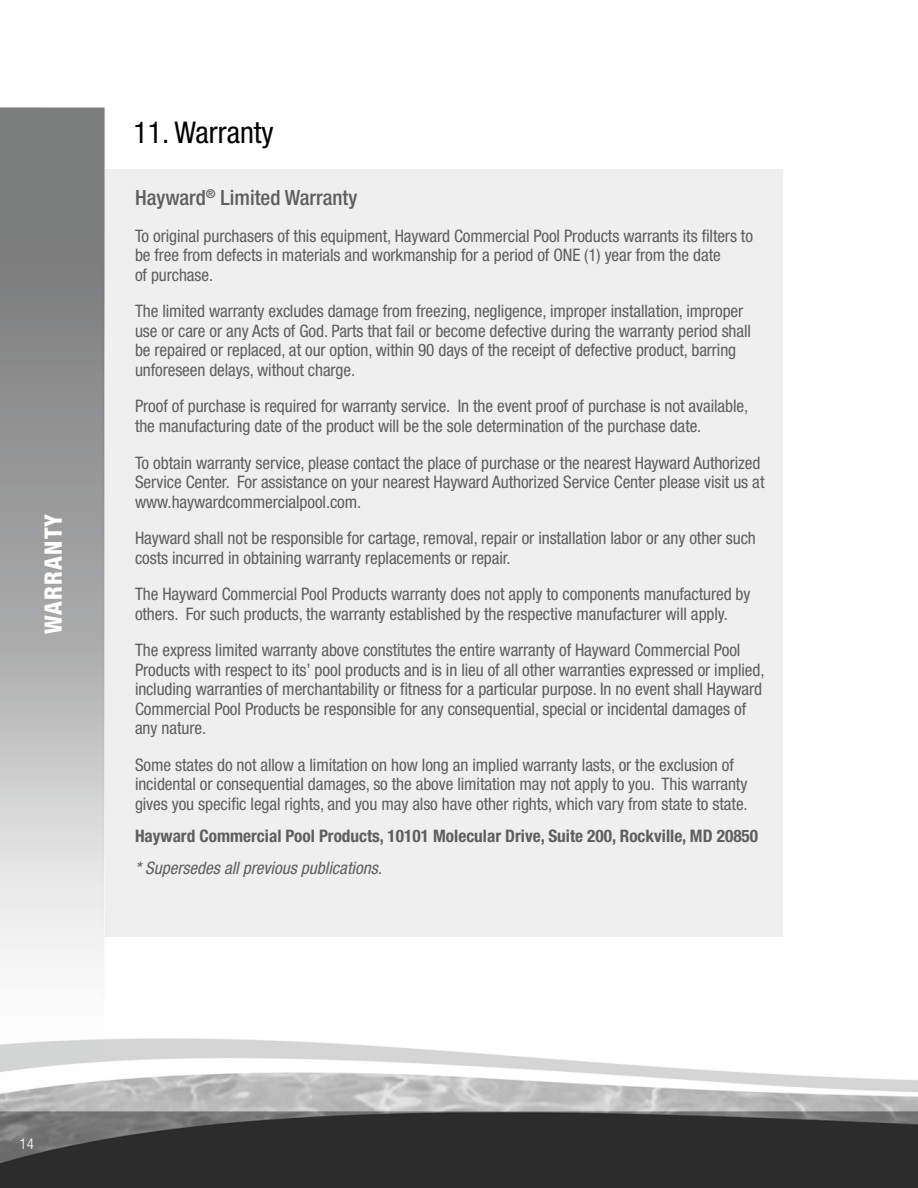
<style>
.page{position:relative;width:918px;height:1188px;background:#fff}
.page>*{position:absolute;margin:0;border:0;box-sizing:border-box;transform-origin:0 0}
.t1{font:condensed 30px "Helvetica Neue LT Std";color:#000}
.t2{font:800 condensed 24px "Helvetica Neue LT Std";letter-spacing:.05em;color:#fff}
.t3{font:500 condensed 21px "Helvetica Neue LT Std";color:#5e5e5f}
.t4{font:condensed 17.25px/19.5px "Helvetica Neue LT Std";letter-spacing:-.005em;color:#5e5e5f}
.t5{font:700 condensed 17.25px "Helvetica Neue LT Std";color:#5e5e5f}
.t6{font:italic condensed 17.25px "Helvetica Neue LT Std";color:#5e5e5f}
.t7{font:300 condensed 15px "Helvetica Neue LT Std";color:#fff}
</style>
<div class="page">
<img style="left:0;top:107px;width:918px;height:1081px">
<div style="left:105px;top:170px;width:678px;height:767px;background:#efefef"></div>
<h2 class="t2" style="left:38px;top:634px;width:121px;rotate:-90deg">WARRANTY</h2>
<h1 class="t1" style="left:134px;top:115px;width:142px">11. Warranty</h1>
<p class="t3" style="left:135px;top:185px;width:224px">Hayward<sup>®</sup> Limited Warranty</p>
<p class="t4" style="left:135px;top:226px;width:620px">To original purchasers of this equipment, Hayward Commercial Pool Products warrants its filters to be free from defects in materials and workmanship for a period of ONE (1) year from the date<br>of purchase.</p>
<p class="t4" style="left:135px;top:301px;width:618px">The limited warranty excludes damage from freezing, negligence, improper installation, improper use or care or any Acts of God. Parts that fail or become defective during the warranty period shall be repaired or replaced, at our option, within 90 days of the receipt of defective product, barring unforeseen delays, without charge.</p>
<p class="t4" style="left:135px;top:397px;width:615px">Proof of purchase is required for warranty service. In the event proof of purchase is not available, the manufacturing date of the product will be the sole determination of the purchase date.</p>
<p class="t4" style="left:135px;top:453px;width:631px">To obtain warranty service, please contact the place of purchase or the nearest Hayward Authorized<br>Service Center. For assistance on your nearest Hayward Authorized Service Center please visit us at www.haywardcommercialpool.com.</p>
<p class="t4" style="left:135px;top:528px;width:622px">Hayward shall not be responsible for cartage, removal, repair or installation labor or any other such costs incurred in obtaining warranty replacements or repair.</p>
<p class="t4" style="left:135px;top:584px;width:617px">The Hayward Commercial Pool Products warranty does not apply to components manufactured by others. For such products, the warranty established by the respective manufacturer will apply.</p>
<p class="t4" style="left:135px;top:640px;width:631px">The express limited warranty above constitutes the entire warranty of Hayward Commercial Pool Products with respect to its’ pool products and is in lieu of all other warranties expressed or implied, including warranties of merchantability or fitness for a particular purpose. In no event shall Hayward Commercial Pool Products be responsible for any consequential, special or incidental damages of any nature.</p>
<p class="t4" style="left:135px;top:755px;width:614px">Some states do not allow a limitation on how long an implied warranty lasts, or the exclusion of incidental or consequential damages, so the above limitation may not apply to you. This warranty gives you specific legal rights, and you may also have other rights, which vary from state to state.</p>
<p class="t5" style="left:135px;top:825px;width:625px">Hayward Commercial Pool Products, 10101 Molecular Drive, Suite 200, Rockville, MD 20850</p>
<p class="t6" style="left:135px;top:858px;width:248px">* Supersedes all previous publications.</p>
<p class="t7" style="left:20px;top:1135px;width:16px">14</p>
</div>
